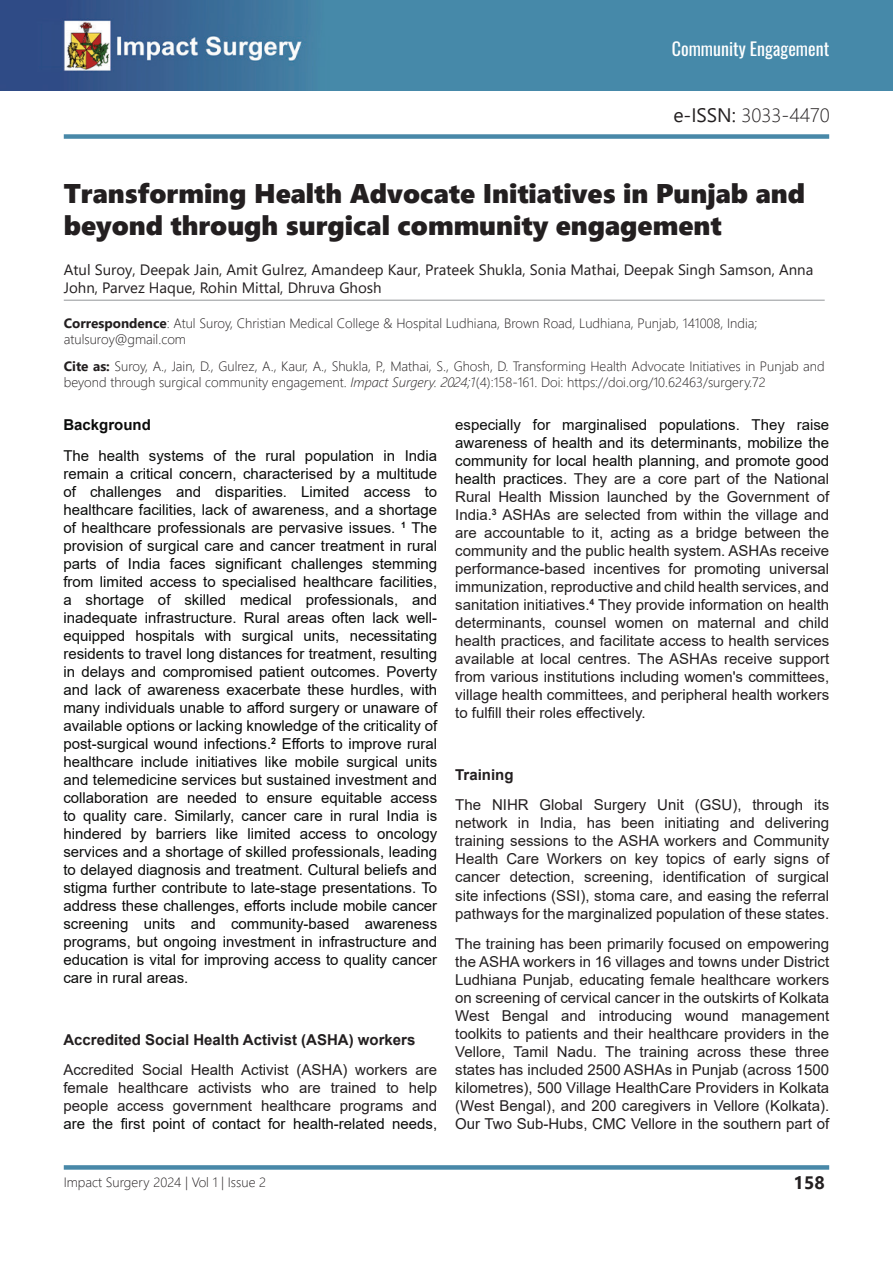
<style>
.page{position:relative;width:893px;height:1263px;background:#fff}
.page>*{position:absolute;margin:0;border:0;box-sizing:border-box;transform-origin:0 0}
.t1{font:27px/32.4px "Segoe UI Black";color:#231f20}
.t2{font:300 19.5px "Segoe UI";color:#231f20}
.t3{font:18px "Oswald";color:#fff}
.t4{font:700 18px "Segoe UI";color:#231f20}
.t5{font:15px/18px "Arial";color:#231f20;text-align:justify}
.t6{font:15px/18px "Arial";color:#0b0c0b;text-align:justify}
.t7{font:15px/18px "Segoe UI";color:#231f20}
.t8{font:700 15px "Arial";color:#231f20}
.t9{font:700 15px "Arial";color:#0b0c0b}
.t10{font:300 13.5px/16.2px "Segoe UI";color:#231f20}
.s1{font-weight:400}
.s2{font-weight:700}
.s3{font-style:italic}
.s4{color:#0b0c0b}
</style>
<div class="page">
<img style="left:0;top:0;width:893px;height:91px">
<div style="left:64px;top:1165px;width:765px;height:5px;background:#4888a8"></div>
<hr style="left:64px;top:300px;width:761px;height:1px;background:#939598">
<div style="left:64px;top:134px;width:765px;height:5px;background:#4888a8"></div>
<p class="t3" style="left:672px;top:33px;width:159px">Community Engagement</p>
<h2 class="t2" style="left:673px;top:96px;width:158px"><span class="s1">e-ISSN:</span> 3033-4470</h2>
<h1 class="t1" style="left:64px;top:175px;width:743px">Transforming Health Advocate Initiatives in Punjab and beyond through surgical community engagement</h1>
<p class="t7" style="left:64px;top:259px;width:751px">Atul Suroy, Deepak Jain, Amit Gulrez, Amandeep Kaur, Prateek Shukla, Sonia Mathai, Deepak Singh Samson, Anna<br>John, Parvez Haque, Rohin Mittal, Dhruva Ghosh</p>
<p class="t10" style="left:64px;top:314px;width:695px"><span class="s2">Correspondence</span>: Atul Suroy, Christian Medical College &amp; Hospital Ludhiana, Brown Road, Ludhiana, Punjab, 141008, India; atulsuroy@gmail.com</p>
<p class="t10" style="left:64px;top:357px;width:762px"><span class="s2">Cite as:</span> Suroy, A., Jain, D., Gulrez, A., Kaur, A., Shukla, P., Mathai, S., Ghosh, D. Transforming Health Advocate Initiatives in Punjab and beyond through surgical community engagement. <span class="s3">Impact Surgery. 2024;1</span>(4):158-161. Doi: https://doi.org/10.62463/surgery.72</p>
<p class="t9" style="left:63px;top:414px;width:89px">Background</p>
<p class="t6" style="left:63px;top:447px;width:375px">The health systems of the rural population in India remain a critical concern, characterised by a multitude of challenges and disparities. Limited access to healthcare facilities, lack of awareness, and a shortage of healthcare professionals are pervasive issues. <sup>1</sup> The provision of surgical care and cancer treatment in rural parts of India faces significant challenges stemming from limited access to specialised healthcare facilities, a shortage of skilled medical professionals, and inadequate infrastructure. Rural areas often lack well&shy;equipped hospitals with surgical units, necessitating residents to travel long distances for treatment, resulting in delays and compromised patient outcomes. Poverty and lack of awareness exacerbate these hurdles, with many individuals unable to afford surgery or unaware of available options or lacking knowledge of the criticality of post-surgical wound infections.<sup>2</sup> Efforts to improve rural healthcare include initiatives like mobile surgical units and telemedicine services but sustained investment and collaboration are needed to ensure equitable access to quality care. Similarly, cancer care in rural India is hindered by barriers like limited access to oncology services and a shortage of skilled professionals, leading to delayed diagnosis and treatment. Cultural beliefs and stigma further contribute to late-stage presentations. To address these challenges, efforts include mobile cancer screening units and community-based awareness programs, but ongoing investment in infrastructure and education is vital for improving access to quality cancer care in rural areas.</p>
<p class="t8" style="left:63px;top:1029px;width:354px">Accredited Social Health Activist (ASHA) workers</p>
<p class="t5" style="left:63px;top:1061px;width:375px">Accredited Social Health Activist (ASHA) workers are female healthcare activists who are trained to help people access government healthcare programs and</p>
<p class="t6" style="left:63px;top:1115px;width:375px">are the first point of contact for health-related needs,</p>
<p class="t10" style="left:64px;top:1172px;width:204px">Impact Surgery 2024 | Vol 1 | Issue 2</p>
<p class="t5" style="left:455px;top:416px;width:375px"><span class="s4">especially for marginalised populations. They raise awareness of health and its determinants, mobilize the community for local health planning, and promote good health practices.</span> They are a core part of the National Rural Health Mission launched by the Government of India.<sup>3</sup> ASHAs are selected from within the village and are accountable to it, acting as a bridge between the community and the public health system. ASHAs receive performance-based incentives for promoting universal immunization, reproductive and child health services, and sanitation initiatives.<sup>4</sup> They provide information on health determinants, counsel women on maternal and child health practices, and facilitate access to health services available at local centres. The ASHAs receive support from various institutions including women's committees, village health committees, and peripheral health workers to fulfill their roles effectively.</p>
<p class="t8" style="left:455px;top:764px;width:60px">Training</p>
<p class="t5" style="left:455px;top:796px;width:375px">The NIHR Global Surgery Unit (GSU), through its network in India, has been initiating and delivering training sessions to the ASHA workers and Community Health Care Workers on key topics of early signs of cancer detection, screening, identification of surgical site infections (SSI), stoma care, and easing the referral pathways for the marginalized population of these states.</p>
<p class="t5" style="left:455px;top:935px;width:375px">The training has been primarily focused on empowering the ASHA workers in 16 villages and towns under District Ludhiana Punjab, educating female healthcare workers on screening of cervical cancer in the outskirts of Kolkata West Bengal and introducing wound management toolkits to patients and their healthcare providers in the Vellore, Tamil Nadu. The training across these three states has included 2500 ASHAs in Punjab (across 1500 kilometres), 500 Village HealthCare Providers in Kolkata (West Bengal), and 200 caregivers in Vellore (Kolkata).<br>Our Two Sub-Hubs, CMC Vellore in the southern part of</p>
<p class="t4" style="left:794px;top:1165px;width:33px">158</p>
</div>
